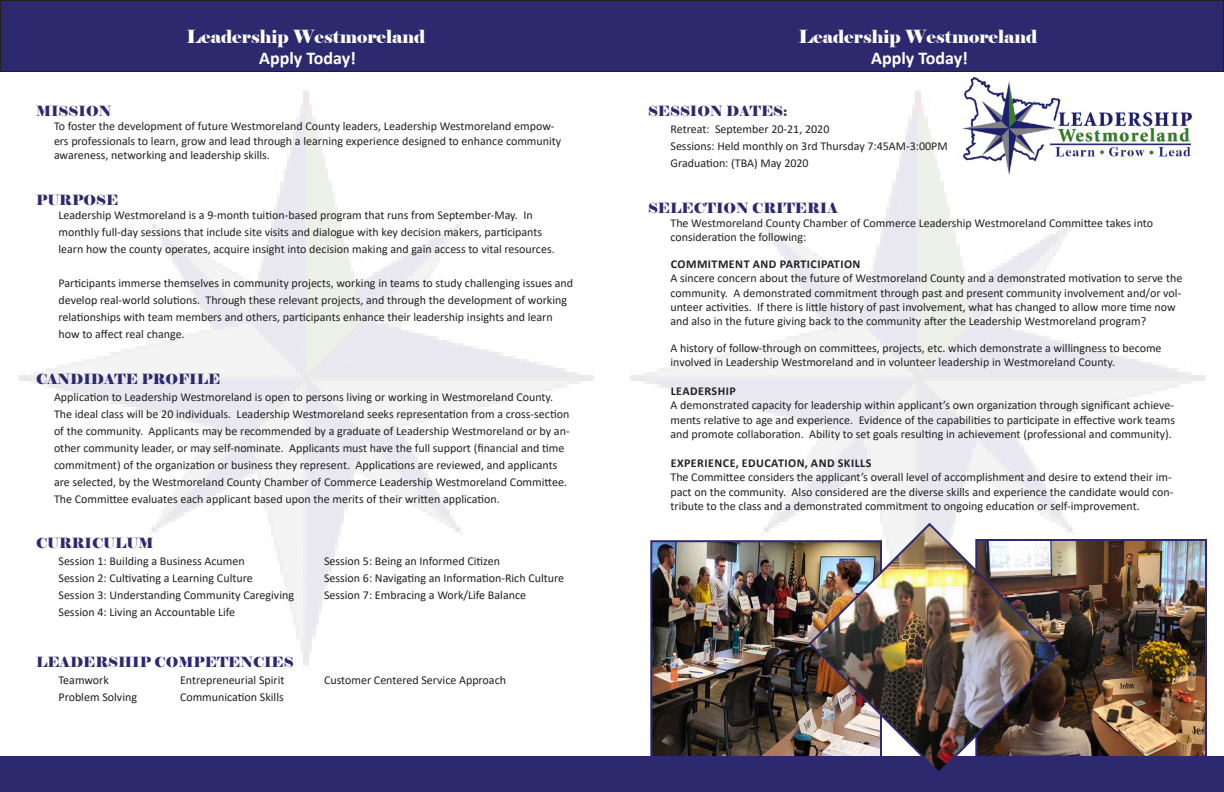
<style>
.page{position:relative;width:1224px;height:792px;background:#fff}
.page>*{position:absolute;margin:0;border:0;box-sizing:border-box;transform-origin:0 0}
.t1{font:18px "Elephant";color:#fff}
.t2{font:700 18px "Calibri";color:#fff}
.t3{font:14px "Elephant";color:#2c296f}
.t4{font:12px/14.4px "Calibri";color:#231f20}
.t5{font:700 12px "Calibri";letter-spacing:.04em;color:#231f20}
</style>
<div class="page">
<div style="left:0;top:1px;width:1223px;height:71px;background:#2c296f"></div>
<div style="left:0;top:0;width:1224px;height:72px;border:1px solid #231f20"></div>
<img style="left:961px;top:77px;width:232px;height:98px">
<img style="left:1061px;top:542px;width:143px;height:214px">
<img style="left:653px;top:543px;width:154px;height:213px">
<div style="left:650px;top:540px;width:232px;height:236px;border:2px solid #2c296f"></div>
<div style="left:0;top:757px;width:1223px;height:35px;background:#2c296f"></div>
<div style="left:0;top:756px;width:1224px;height:36px;border:1px solid #2c296f"></div>
<img style="left:807px;top:521px;width:254px;height:250px">
<p class="t1" style="left:187px;top:25px;width:240px">Leadership Westmoreland</p>
<p class="t2" style="left:259px;top:46px;width:98px">Apply Today!</p>
<p class="t3" style="left:36px;top:102px;width:77px">MISSION</p>
<p class="t4" style="left:54px;top:119px;width:509px">To foster the development of future Westmoreland County leaders, Leadership Westmoreland empow&shy;ers professionals to learn, grow and lead through a learning experience designed to enhance community awareness, networking and leadership skills.</p>
<p class="t3" style="left:36px;top:191px;width:84px">PURPOSE</p>
<p class="t4" style="left:58px;top:208px;width:476px">Leadership Westmoreland is a 9-month tuition-based program that runs from September-May. In</p>
<p class="t4" style="left:58px;top:225px;width:485px">monthly full-day sessions that include site visits and dialogue with key decision makers, participants</p>
<p class="t4" style="left:58px;top:242px;width:498px">learn how the county operates, acquire insight into decision making and gain access to vital resources.</p>
<p class="t4" style="left:58px;top:274px;width:516px;line-height:17px">Participants immerse themselves in community projects, working in teams to study challenging issues and develop real-world solutions. Through these relevant projects, and through the development of working relationships with team members and others, participants enhance their leadership insights and learn how to affect real change.</p>
<p class="t3" style="left:36px;top:370px;width:186px">CANDIDATE PROFILE</p>
<p class="t4" style="left:54px;top:388px;width:517px;line-height:17px">Application to Leadership Westmoreland is open to persons living or working in Westmoreland County.<br>The ideal class will be 20 individuals. Leadership Westmoreland seeks representation from a cross-section of the community. Applicants may be recommended by a graduate of Leadership Westmoreland or by an&shy;other community leader, or may self-nominate. Applicants must have the full support (financial and time commitment) of the organization or business they represent. Applications are reviewed, and applicants are selected, by the Westmoreland County Chamber of Commerce Leadership Westmoreland Committee.<br>The Committee evaluates each applicant based upon the merits of their written application.</p>
<p class="t3" style="left:36px;top:535px;width:119px">CURRICULUM</p>
<p class="t4" style="left:58px;top:554px;width:188px">Session 1: Building a Business Acumen</p>
<p class="t4" style="left:324px;top:554px;width:177px">Session 5: Being an Informed Citizen</p>
<p class="t4" style="left:58px;top:571px;width:196px">Session 2: Cultivating a Learning Culture</p>
<p class="t4" style="left:324px;top:571px;width:242px">Session 6: Navigating an Information-Rich Culture</p>
<p class="t4" style="left:58px;top:588px;width:237px">Session 3: Understanding Community Caregiving</p>
<p class="t4" style="left:324px;top:588px;width:204px">Session 7: Embracing a Work/Life Balance</p>
<p class="t4" style="left:58px;top:605px;width:178px">Session 4: Living an Accountable Life</p>
<p class="t3" style="left:36px;top:653px;width:259px">LEADERSHIP COMPETENCIES</p>
<p class="t4" style="left:58px;top:673px;width:52px">Teamwork</p>
<p class="t4" style="left:180px;top:673px;width:106px">Entrepreneurial Spirit</p>
<p class="t4" style="left:324px;top:673px;width:184px">Customer Centered Service Approach</p>
<p class="t4" style="left:58px;top:690px;width:80px">Problem Solving</p>
<p class="t4" style="left:180px;top:690px;width:105px">Communication Skills</p>
<p class="t1" style="left:799px;top:25px;width:240px">Leadership Westmoreland</p>
<p class="t2" style="left:871px;top:46px;width:98px">Apply Today!</p>
<p class="t3" style="left:648px;top:102px;width:141px">SESSION DATES:</p>
<p class="t4" style="left:670px;top:122px;width:160px">Retreat: September 20-21, 2020</p>
<p class="t4" style="left:670px;top:139px;width:279px">Sessions: Held monthly on 3rd Thursday 7:45AM-3:00PM</p>
<p class="t4" style="left:670px;top:156px;width:140px">Graduation: (TBA) May 2020</p>
<p class="t3" style="left:648px;top:199px;width:191px">SELECTION CRITERIA</p>
<p class="t4" style="left:670px;top:216px;width:484px">The Westmoreland County Chamber of Commerce Leadership Westmoreland Committee takes into</p>
<p class="t4" style="left:670px;top:230px;width:137px">consideration the following:</p>
<p class="t5" style="left:671px;top:255px;width:191px">COMMITMENT AND PARTICIPATION</p>
<p class="t4" style="left:670px;top:271px;width:513px">A sincere concern about the future of Westmoreland County and a demonstrated motivation to serve the community. A demonstrated commitment through past and present community involvement and/or vol&shy;unteer activities. If there is little history of past involvement, what has changed to allow more time now and also in the future giving back to the community after the Leadership Westmoreland program?</p>
<p class="t4" style="left:670px;top:340px;width:493px">A history of follow-through on committees, projects, etc. which demonstrate a willingness to become involved in Leadership Westmoreland and in volunteer leadership in Westmoreland County.</p>
<p class="t5" style="left:671px;top:383px;width:67px">LEADERSHIP</p>
<p class="t4" style="left:670px;top:398px;width:506px;text-align:justify">A demonstrated capacity for leadership within applicant’s own organization through significant achieve&shy;ments relative to age and experience. Evidence of the capabilities to participate in effective work teams and promote collaboration. Ability to set goals resulting in achievement (professional and community).</p>
<p class="t5" style="left:671px;top:455px;width:202px">EXPERIENCE, EDUCATION, AND SKILLS</p>
<p class="t4" style="left:670px;top:470px;width:504px">The Committee considers the applicant’s overall level of accomplishment and desire to extend their im&shy;pact on the community. Also considered are the diverse skills and experience the candidate would con&shy;tribute to the class and a demonstrated commitment to ongoing education or self-improvement.</p>
</div>
